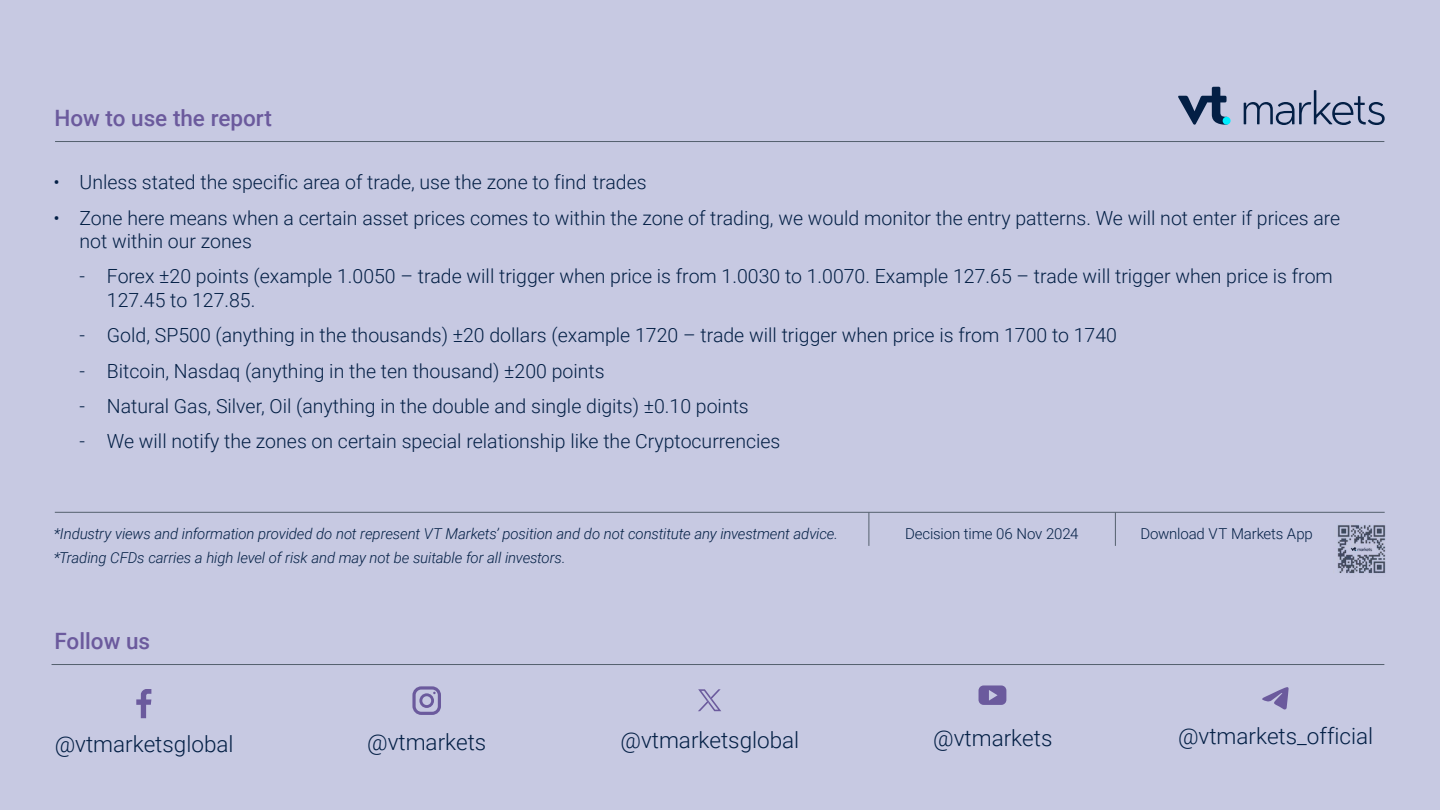
<style>
.page{position:relative;width:1440px;height:810px;background:#c7c9e2}
.page>*{position:absolute;margin:0;border:0;box-sizing:border-box;transform-origin:0 0}
.t1{font:300 22.5px "Roboto";color:#031f45}
.t2{font:500 22.5px "Roboto";color:#6b5a9d}
.t3{font:300 19.5px/23.4px "Roboto";color:#031f45}
.t4{font:italic 300 15px/24px "Roboto";letter-spacing:-.01em;color:#031f45}
.t5{font:300 15px "Roboto";letter-spacing:-.01em;color:#031f45}
</style>
<div class="page">
<svg style="left:136px;top:689px;width:15px;height:29px"></svg>
<svg style="left:412px;top:686px;width:29px;height:29px"></svg>
<svg style="left:698px;top:689px;width:23px;height:22px"></svg>
<svg style="left:979px;top:685px;width:27px;height:20px"></svg>
<svg style="left:1262px;top:687px;width:27px;height:23px"></svg>
<hr style="left:52px;top:664px;width:1332px;height:1px;background:#54606e">
<hr style="left:55px;top:141px;width:1329px;height:1px;background:#54606e">
<hr style="left:55px;top:512px;width:1330px;height:1px;background:#54606e">
<hr style="left:1115px;top:512px;width:1px;height:34px;background:#54606e">
<hr style="left:869px;top:512px;width:1px;height:34px;background:#54606e">
<img style="left:1337px;top:525px;width:49px;height:48px">
<img style="left:1349px;top:546px;width:24px;height:7px">
<svg style="left:1244px;top:90px;width:141px;height:35px"></svg>
<svg style="left:1178px;top:87px;width:50px;height:38px"></svg>
<div style="left:1223px;top:117px;width:8px;height:8px;background:#0ef;border-radius:50%"></div>
<p class="t2" style="left:55px;top:102px;width:219px">How to use the report</p>
<p class="t3" style="left:54px;top:170px;width:595px">• Unless stated the specific area of trade, use the zone to find trades</p>
<p class="t3" style="left:80px;top:205px;width:1262px;text-indent:-26px">• Zone here means when a certain asset prices comes to within the zone of trading, we would monitor the entry patterns. We will not enter if prices are not within our zones</p>
<p class="t3" style="left:107px;top:264px;width:1227px;text-indent:-27px">- Forex ±20 points (example 1.0050 – trade will trigger when price is from 1.0030 to 1.0070. Example 127.65 – trade will trigger when price is from<br>127.45 to 127.85.</p>
<p class="t3" style="left:80px;top:323px;width:1039px">- Gold, SP500 (anything in the thousands) ±20 dollars (example 1720 – trade will trigger when price is from 1700 to 1740</p>
<p class="t3" style="left:80px;top:358px;width:527px">- Bitcoin, Nasdaq (anything in the ten thousand) ±200 points</p>
<p class="t3" style="left:80px;top:394px;width:671px">- Natural Gas, Silver, Oil (anything in the double and single digits) ±0.10 points</p>
<p class="t3" style="left:80px;top:429px;width:702px">- We will notify the zones on certain special relationship like the Cryptocurrencies</p>
<p class="t4" style="left:54px;top:521px;width:786px">*Industry views and information provided do not represent VT Markets’ position and do not constitute any investment advice. *Trading CFDs carries a high level of risk and may not be suitable for all investors.</p>
<p class="t5" style="left:905px;top:523px;width:175px">Decision time 06 Nov 2024</p>
<p class="t5" style="left:1140px;top:523px;width:174px">Download VT Markets App</p>
<p class="t2" style="left:55px;top:625px;width:97px">Follow us</p>
<p class="t1" style="left:55px;top:728px;width:180px">@vtmarketsglobal</p>
<p class="t1" style="left:367px;top:726px;width:121px">@vtmarkets</p>
<p class="t1" style="left:620px;top:725px;width:180px">@vtmarketsglobal</p>
<p class="t1" style="left:933px;top:722px;width:121px">@vtmarkets</p>
<p class="t1" style="left:1178px;top:720px;width:197px">@vtmarkets_official</p>
</div>
